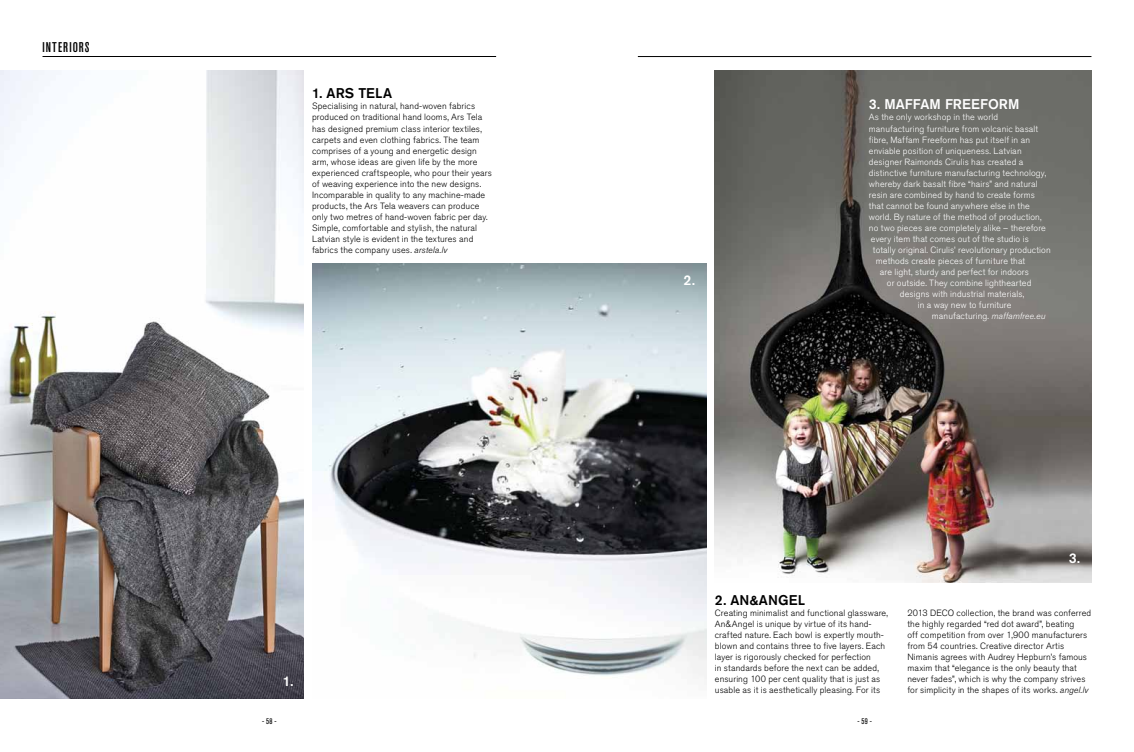
<style>
.page{position:relative;width:1134px;height:752px;background:#fff}
.page>*{position:absolute;margin:0;border:0;box-sizing:border-box;transform-origin:0 0}
.t1{font:500 14px "Akzidenz Grotesk BQ";letter-spacing:.01em;color:#fff}
.t2{font:500 14px "Akzidenz Grotesk BQ";letter-spacing:.005em;color:#000}
.t3{font:14px "Akzidenz Grotesk BQ Md Cnd Alt";letter-spacing:.075em;color:#000}
.t4{font:300 9px/11px "Akzidenz Grotesk BQ";letter-spacing:.015em;color:#000}
.t5{font:300 9px "Akzidenz Grotesk BQ";letter-spacing:.015em;color:#fff}
.t6{font:condensed 8px "Akzidenz Grotesk BQ";color:#000}
.s1{font-style:italic}
</style>
<div class="page">
<hr style="left:43px;top:56px;width:453px;height:1px;background:#000">
<hr style="left:638px;top:56px;width:453px;height:1px;background:#000">
<img style="left:715px;top:71px;width:376px;height:511px">
<img style="left:0;top:71px;width:304px;height:627px">
<img style="left:312px;top:263px;width:394px;height:416px">
<h1 class="t3" style="left:43px;top:40px;width:48px">INTERIORS</h1>
<h1 class="t2" style="left:312px;top:85px;width:64px">1. ARS TELA</h1>
<p class="t4" style="left:312px;top:101px;width:181px">Specialising in natural, hand-woven fabrics produced on traditional hand looms, Ars Tela has designed premium class interior textiles, carpets and even clothing fabrics. The team comprises of a young and energetic design arm, whose ideas are given life by the more experienced craftspeople, who pour their years of weaving experience into the new designs.<br>Incomparable in quality to any machine-made products, the Ars Tela weavers can produce only two metres of hand-woven fabric per day.<br>Simple, comfortable and stylish, the natural Latvian style is evident in the textures and fabrics the company uses. <span class="s1">arstela.lv</span></p>
<h1 class="t1" style="left:283px;top:672px;width:12px">1.</h1>
<h1 class="t1" style="left:684px;top:271px;width:13px">2.</h1>
<h1 class="t1" style="left:869px;top:96px;width:37px">3. MAFFAM</h1>
<h1 class="t1" style="left:945px;top:96px;width:27px">FREEF</h1>
<h1 class="t1" style="left:988px;top:96px;width:31px">ORM</h1>
<p class="t5" style="left:869px;top:112px;width:131px">As the only workshop in the world</p>
<p class="t5" style="left:869px;top:123px;width:171px">manufacturing furniture from volcanic basalt</p>
<p class="t5" style="left:869px;top:134px;width:163px">fibre, Maffam Freeform has put itself in an</p>
<p class="t5" style="left:869px;top:145px;width:154px">enviable position of uniqueness. Latvian</p>
<p class="t5" style="left:869px;top:156px;width:156px">designer Raimonds Cirulis has created a</p>
<p class="t5" style="left:869px;top:167px;width:179px">distinctive furniture manufacturing technology,</p>
<p class="t5" style="left:869px;top:178px;width:170px">whereby dark basalt fibre “hairs” and natural</p>
<p class="t5" style="left:869px;top:189px;width:168px">resin are combined by hand to create forms</p>
<p class="t5" style="left:869px;top:200px;width:162px">that cannot be found anywhere else in the</p>
<p class="t5" style="left:869px;top:211px;width:174px">world. By nature of the method of production,</p>
<p class="t5" style="left:869px;top:222px;width:179px">no two pieces are completely alike – therefore</p>
<p class="t5" style="left:871px;top:233px;width:159px">every item that comes out of the studio is</p>
<p class="t5" style="left:873px;top:244px;width:179px">totally original. Cirulis’ revolutionary production</p>
<p class="t5" style="left:876px;top:255px;width:151px">methods create pieces of furniture that</p>
<p class="t5" style="left:880px;top:266px;width:151px">are light, sturdy and perfect for indoors</p>
<p class="t5" style="left:887px;top:277px;width:146px">or outside. They combine lighthearted</p>
<p class="t5" style="left:900px;top:288px;width:126px">designs with industrial materials,</p>
<p class="t5" style="left:918px;top:299px;width:95px">in a way new to furniture</p>
<p class="t5" style="left:932px;top:310px;width:115px">manufacturing. <span class="s1">maffamfree.eu</span></p>
<h1 class="t2" style="left:715px;top:591px;width:83px">2. AN&amp;ANGEL</h1>
<p class="t4" style="left:715px;top:607px;width:175px">Creating minimalist and functional glassware, An&amp;Angel is unique by virtue of its hand&shy;crafted nature. Each bowl is expertly mouth&shy;blown and contains three to five layers. Each layer is rigorously checked for perfection<br>in standards before the next can be added, ensuring 100 per cent quality that is just as usable as it is aesthetically pleasing. For its</p>
<h1 class="t1" style="left:1069px;top:549px;width:13px">3.</h1>
<p class="t4" style="left:907px;top:607px;width:185px">2013 DECO collection, the brand was conferred the highly regarded “red dot award”, beating<br>off competition from over 1,900 manufacturers from 54 countries. Creative director Artis Nimanis agrees with Audrey Hepburn’s famous maxim that “elegance is the only beauty that never fades”, which is why the company strives for simplicity in the shapes of its works. <span class="s1">angel.lv</span></p>
<p class="t6" style="left:262px;top:716px;width:16px">- 58 -</p>
<p class="t6" style="left:857px;top:716px;width:16px">- 59 -</p>
</div>
